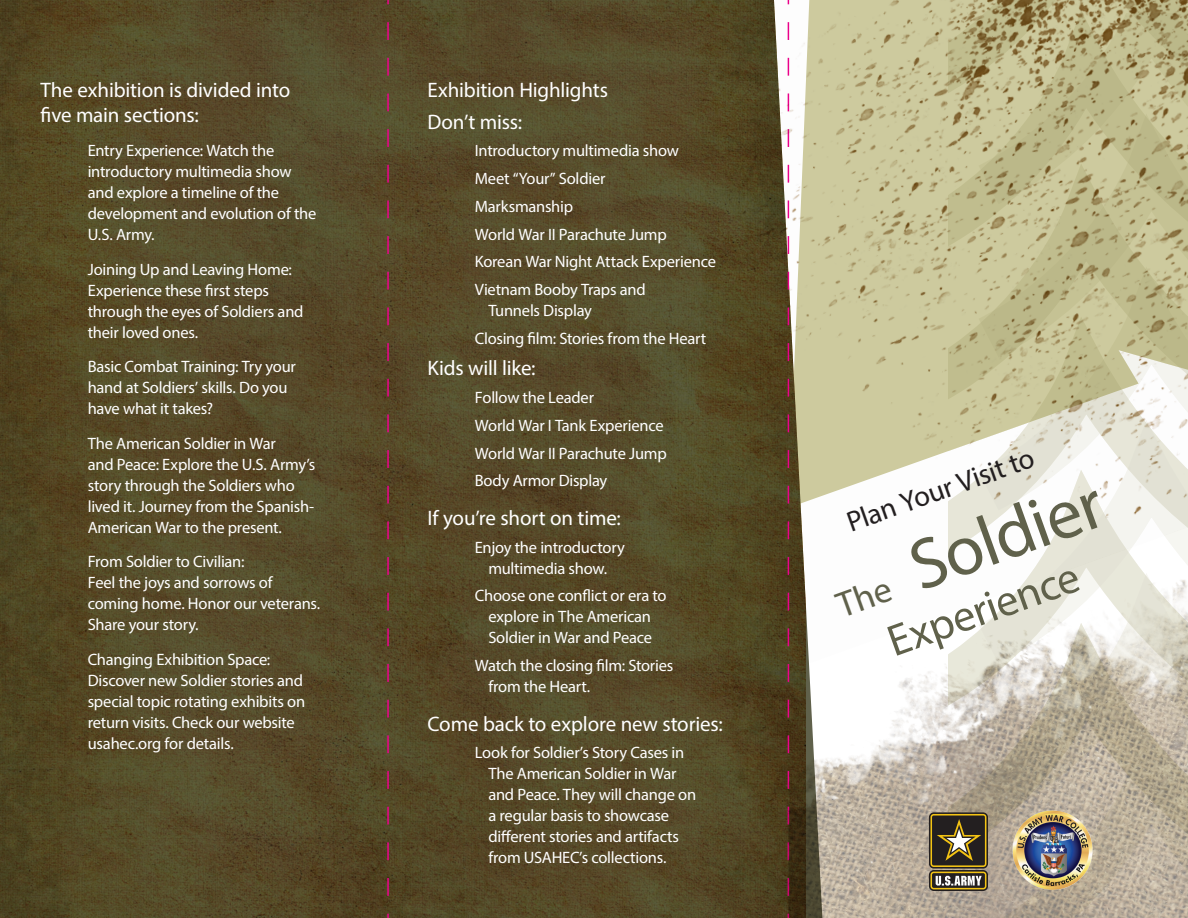
<style>
.page{position:relative;width:1188px;height:918px;background:#fff}
.page>*{position:absolute;margin:0;border:0;box-sizing:border-box;transform-origin:0 0}
.t1{font:71.4px "Myriad Pro";color:#60614b}
.t2{font:44.55px "Myriad Pro";color:#60614b}
.t3{font:28.8px "Myriad Pro";color:#231f20}
.Subhead{font:21px/25.2px "Myriad Pro";letter-spacing:-.01em;color:#fff}
.Paragraph_Style_1{font:16.5px/21px "Myriad Pro";letter-spacing:-.015em;color:#fff}
.Paragraph_Style_2{font:16.5px/21px "Myriad Pro";letter-spacing:-.015em;color:#fff}
</style>
<div class="page">
<img style="left:0;top:0;width:788px;height:918px">
<svg style="left:387px;top:0;width:2px;height:918px;background:#8c2d4b"></svg>
<img style="left:699px;top:0;width:489px;height:677px">
<img style="left:788px;top:570px;width:400px;height:348px">
<svg style="left:929px;top:779px;width:259px;height:139px;background:#a79b87"></svg>
<img style="left:1012px;top:809px;width:82px;height:82px">
<svg style="left:834px;top:582px;width:60px;height:36px"></svg>
<p class="Subhead" style="left:40px;top:77px;width:251px">The exhibition is divided into five main sections:</p>
<p class="Paragraph_Style_1" style="left:88px;top:140px;width:230px">Entry Experience: Watch the introductory multimedia show and explore a timeline of the development and evolution of the<br>U.S. Army.</p>
<p class="Paragraph_Style_1" style="left:88px;top:258px;width:217px">Joining Up and Leaving Home:<br>Experience these first steps through the eyes of Soldiers and their loved ones.</p>
<p class="Paragraph_Style_1" style="left:88px;top:356px;width:210px">Basic Combat Training: Try your hand at Soldiers’ skills. Do you have what it takes?</p>
<p class="Paragraph_Style_1" style="left:88px;top:432px;width:229px">The American Soldier in War<br>and Peace: Explore the U.S. Army’s story through the Soldiers who lived it. Journey from the Spanish-<br>American War to the present.</p>
<p class="Paragraph_Style_1" style="left:88px;top:551px;width:234px">From Soldier to Civilian:<br>Feel the joys and sorrows of coming home. Honor our veterans.<br>Share your story.</p>
<p class="Paragraph_Style_1" style="left:88px;top:648px;width:219px">Changing Exhibition Space:<br>Discover new Soldier stories and special topic rotating exhibits on return visits. Check our website usahec.org for details.</p>
<p class="Subhead" style="left:428px;top:77px;width:182px">Exhibition Highlights</p>
<p class="Subhead" style="left:428px;top:109px;width:96px">Don’t miss:</p>
<p class="Paragraph_Style_2" style="left:475px;top:140px;width:206px">Introductory multimedia show</p>
<p class="Paragraph_Style_2" style="left:475px;top:168px;width:132px">Meet “Your” Soldier</p>
<p class="Paragraph_Style_2" style="left:475px;top:196px;width:100px">Marksmanship</p>
<p class="Paragraph_Style_2" style="left:475px;top:223px;width:193px">World War II Parachute Jump</p>
<p class="Paragraph_Style_2" style="left:475px;top:251px;width:243px">Korean War Night Attack Experience</p>
<p class="Paragraph_Style_2" style="left:488px;top:279px;width:159px;text-indent:-14px">Vietnam Booby Traps and<br>Tunnels Display</p>
<p class="Paragraph_Style_1" style="left:475px;top:328px;width:233px">Closing film: Stories from the Heart</p>
<p class="Subhead" style="left:428px;top:356px;width:109px">Kids will like:</p>
<p class="Paragraph_Style_2" style="left:475px;top:387px;width:121px">Follow the Leader</p>
<p class="Paragraph_Style_2" style="left:475px;top:415px;width:190px">World War I Tank Experience</p>
<p class="Paragraph_Style_2" style="left:475px;top:442px;width:193px">World War II Parachute Jump</p>
<p class="Paragraph_Style_2" style="left:475px;top:470px;width:134px">Body Armor Display</p>
<p class="Subhead" style="left:428px;top:505px;width:195px">If you’re short on time:</p>
<p class="Paragraph_Style_2" style="left:475px;top:536px;width:151px;text-align:center">Enjoy the introductory multimedia show.</p>
<p class="Paragraph_Style_2" style="left:475px;top:585px;width:193px;text-align:center">Choose one conflict or era to explore in The American<br>Soldier in War and Peace</p>
<p class="Paragraph_Style_2" style="left:488px;top:655px;width:187px;text-indent:-14px">Watch the closing film: Stories from the Heart.</p>
<p class="Subhead" style="left:428px;top:711px;width:297px">Come back to explore new stories:</p>
<p class="Paragraph_Style_2" style="left:488px;top:742px;width:209px;text-indent:-14px">Look for Soldier’s Story Cases in<br>The American Soldier in War and Peace. They will change on a regular basis to showcase different stories and artifacts from USAHEC’s collections.</p>
<p class="t3" style="left:842px;top:505px;width:198px;rotate:-19deg">Plan Your Visit to</p>
<p class="t1" style="left:897px;top:528px;width:202px;rotate:-20deg">Soldier</p>
<p class="t2" style="left:880px;top:617px;width:202px;rotate:-20deg">Experience</p>
</div>
